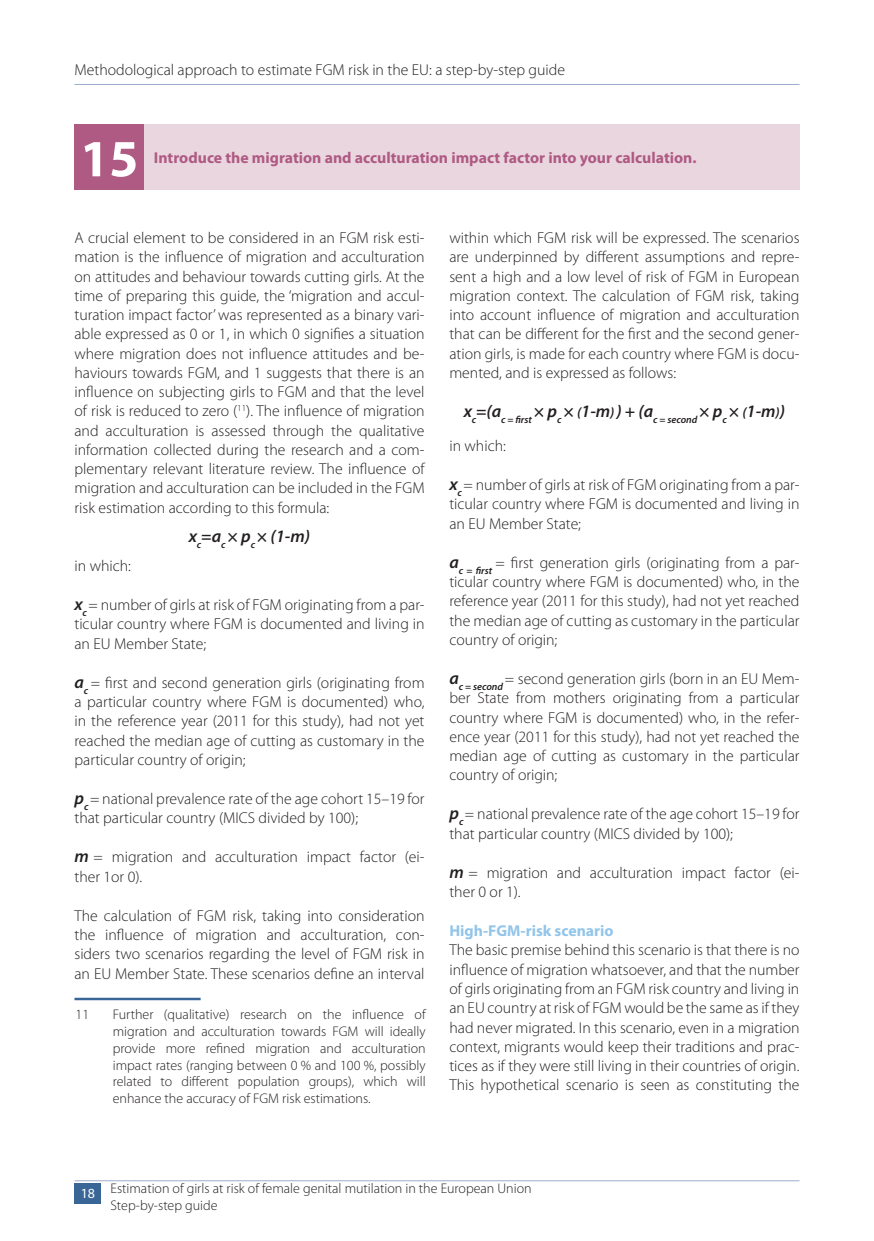
<style>
.page{position:relative;width:874px;height:1241px;background:#fff}
.page>*{position:absolute;margin:0;border:0;box-sizing:border-box;transform-origin:0 0}
.t1{font:700 52.5px "Myriad Pro";color:#fff}
.formula{font:italic 600 17.5px "Myriad Pro";color:#231f20}
.text_body{font:300 15.75px/19.2px "Myriad Pro";color:#231f20;text-align:justify}
.text_body-2{font:700 15.75px "Myriad Pro";color:#af5a83}
.text_body_bold_purpl{font:700 15.75px "Myriad Pro";color:#92c5ea}
.text_footnote{font:300 14px/16.8px "Myriad Pro";color:#231f20}
.t2{font:14px "Myriad Pro";color:#fff}
.s1{font-weight:600;font-style:italic;font-size:17.5px}
.s2{font-size:14px}
</style>
<div class="page">
<hr style="left:74px;top:1180px;width:725px;height:1px;background:#9eaccd">
<div style="left:74px;top:1182px;width:27px;height:21px;background:#3a6697"></div>
<hr style="left:74px;top:84px;width:725px;height:1px;background:#9eaccd">
<div style="left:74px;top:124px;width:70px;height:65px;background:#af5a83"></div>
<div style="left:144px;top:124px;width:655px;height:65px;background:#e9d6df"></div>
<hr style="left:74px;top:997px;width:126px;height:3px;background:#3a6697">
<p class="text_body" style="left:74px;top:60px;width:492px">Methodological approach to estimate FGM risk in the EU: a step‑by‑step guide</p>
<p class="t1" style="left:80px;top:124px;width:60px">15</p>
<p class="text_body-2" style="left:154px;top:147px;width:544px">Introduce the migration and acculturation impact factor into your calculation.</p>
<p class="text_body" style="left:74px;top:228px;width:351px">A crucial element to be considered in an FGM risk esti&shy;mation is the influence of migration and acculturation on attitudes and behaviour towards cutting girls. At the time of preparing this guide, the ‘migration and accul&shy;turation impact factor’ was represented as a binary vari&shy;able expressed as 0 or 1, in which 0 signifies a situation where migration does not influence attitudes and be&shy;haviours towards FGM, and 1 suggests that there is an influence on subjecting girls to FGM and that the level of risk is reduced to zero (<sup>11</sup>). The influence of migration and acculturation is assessed through the qualitative information collected during the research and a com&shy;plementary relevant literature review. The influence of migration and acculturation can be included in the FGM risk estimation according to this formula:</p>
<p class="formula" style="left:189px;top:524px;width:123px">x<sub>c</sub>=a<sub>c</sub> × p<sub>c</sub> × (1-m)</p>
<p class="text_body" style="left:74px;top:556px;width:58px">in which:</p>
<p class="text_body" style="left:74px;top:595px;width:351px"><span class="s1">x</span><sub>c</sub> = number of girls at risk of FGM originating from a par&shy;ticular country where FGM is documented and living in an EU Member State;</p>
<p class="text_body" style="left:74px;top:673px;width:351px"><span class="s1">a</span><sub>c</sub> = first and second generation girls (originating from a particular country where FGM is documented) who, in the reference year (2011 for this study), had not yet reached the median age of cutting as customary in the particular country of origin;</p>
<p class="text_body" style="left:74px;top:789px;width:351px"><span class="s1">p</span><sub>c</sub> = national prevalence rate of the age cohort 15–19 for that particular country (MICS divided by 100);</p>
<p class="text_body" style="left:74px;top:847px;width:351px"><span class="s1">m</span> = migration and acculturation impact factor (ei&shy;ther 1or 0).</p>
<p class="text_body" style="left:74px;top:906px;width:351px">The calculation of FGM risk, taking into consideration the influence of migration and acculturation, con&shy;siders two scenarios regarding the level of FGM risk in an EU Member State. These scenarios define an interval</p>
<p class="text_footnote" style="left:76px;top:1006px;width:15px">11</p>
<p class="text_footnote" style="left:113px;top:1006px;width:314px;text-align:justify">Further (qualitative) research on the influence of migration and acculturation towards FGM will ideally provide more refined migration and acculturation impact rates (ranging between 0 % and 100 %, possibly related to different population groups), which will enhance the accuracy of FGM risk estimations.</p>
<p class="text_body" style="left:449px;top:228px;width:351px">within which FGM risk will be expressed. The scenarios are underpinned by different assumptions and repre&shy;sent a high and a low level of risk of FGM in European migration context. The calculation of FGM risk, taking into account influence of migration and acculturation that can be different for the first and the second gener&shy;ation girls, is made for each country where FGM is docu&shy;mented, and is expressed as follows:</p>
<p class="formula" style="left:463px;top:400px;width:323px">x<sub>c</sub>=(a<sub>c</sub> <sub>=</sub> <sub>first</sub> × p<sub>c</sub> × <span class="s2">(</span>1-m<span class="s2">)</span>) + (a<sub>c</sub> <sub>=</sub> <sub>second</sub> × p<sub>c</sub> × <span class="s2">(</span>1-m<span class="s2">)</span>)</p>
<p class="text_body" style="left:449px;top:436px;width:58px">in which:</p>
<p class="text_body" style="left:449px;top:475px;width:351px"><span class="s1">x</span><sub>c</sub> = number of girls at risk of FGM originating from a par&shy;ticular country where FGM is documented and living in an EU Member State;</p>
<p class="text_body" style="left:449px;top:553px;width:351px"><span class="s1">a</span><sub>c</sub> <sub>=</sub> <sub>first</sub> = first generation girls (originating from a par&shy;ticular country where FGM is documented) who, in the reference year (2011 for this study), had not yet reached the median age of cutting as customary in the particular country of origin;</p>
<p class="text_body" style="left:449px;top:669px;width:351px"><span class="s1">a</span><sub>c</sub> <sub>=</sub> <sub>second</sub> = second generation girls (born in an EU Mem&shy;ber State from mothers originating from a particular country where FGM is documented) who, in the refer&shy;ence year (2011 for this study), had not yet reached the median age of cutting as customary in the particular country of origin;</p>
<p class="text_body" style="left:449px;top:804px;width:351px"><span class="s1">p</span><sub>c</sub> = national prevalence rate of the age cohort 15–19 for that particular country (MICS divided by 100);</p>
<p class="text_body" style="left:449px;top:863px;width:351px"><span class="s1">m</span> = migration and acculturation impact factor (ei&shy;ther 0 or 1).</p>
<p class="text_body_bold_purpl" style="left:449px;top:920px;width:166px">High‑FGM‑risk scenario</p>
<p class="text_body" style="left:449px;top:940px;width:351px">The basic premise behind this scenario is that there is no influence of migration whatsoever, and that the number of girls originating from an FGM risk country and living in an EU country at risk of FGM would be the same as if they had never migrated. In this scenario, even in a migration context, migrants would keep their traditions and prac&shy;tices as if they were still living in their countries of origin.<br>This hypothetical scenario is seen as constituting the</p>
<p class="t2" style="left:81px;top:1184px;width:16px">18</p>
<p class="text_footnote" style="left:110px;top:1180px;width:422px">Estimation of girls at risk of female genital mutilation in the European Union<br>Step-by-step guide</p>
</div>
